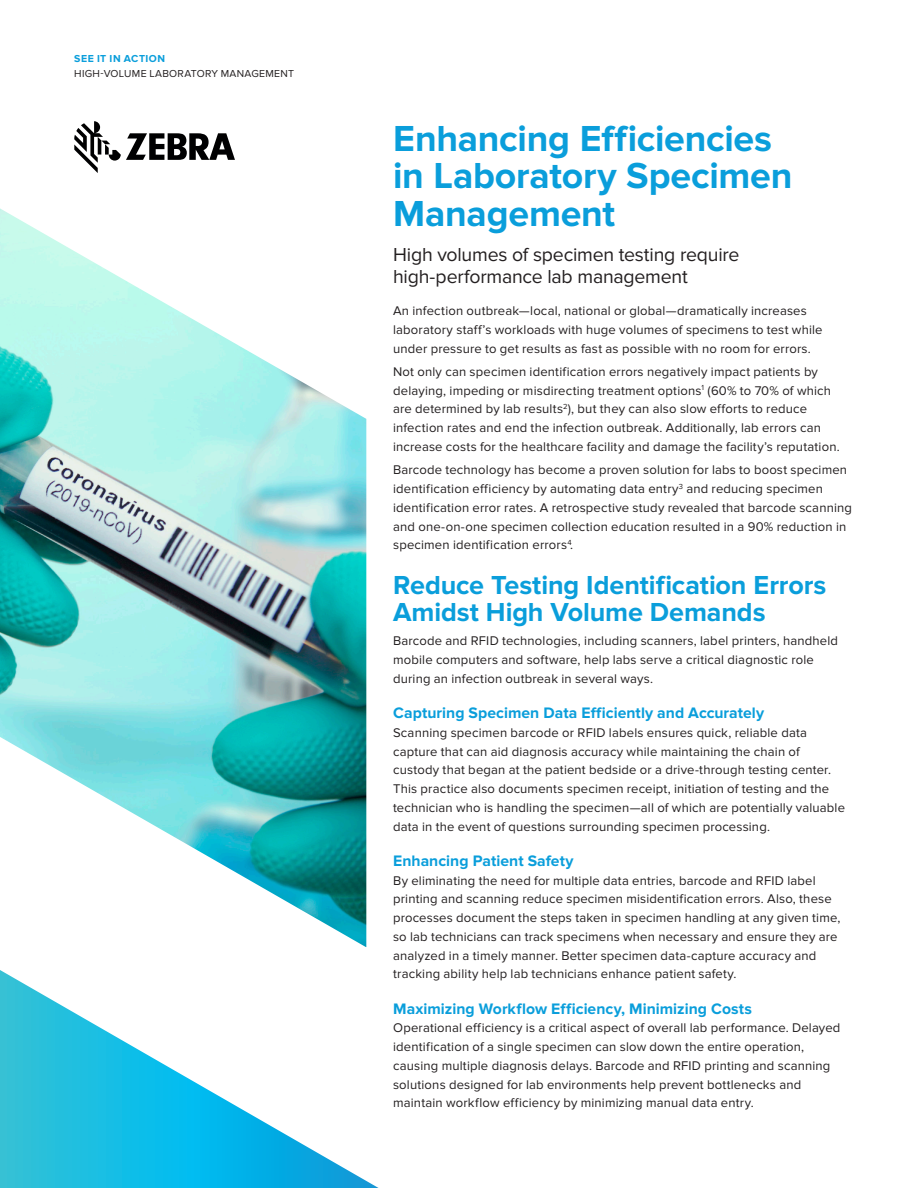
<style>
.page{position:relative;width:918px;height:1188px;background:#fff}
.page>*{position:absolute;margin:0;border:0;box-sizing:border-box;transform-origin:0 0}
.t1{font:700 37.5px/37.5px "Proxima Nova";letter-spacing:-.005em;color:#0a9edb}
.body_list{font:700 27px "Proxima Nova";letter-spacing:-.005em;color:#0a9edb}
.CTA-Call_To_Action{font:19.5px "Proxima Nova";letter-spacing:-.01em;color:#231f20}
.body_list-2{font:700 15.75px "Proxima Nova";color:#0a9edb}
.Subhead-2{font:700 15.75px "Proxima Nova";color:#0a9edb}
.Subhead-2-2{font:13.05px/18.8px "Proxima Nova";letter-spacing:.015em;color:#231f20}
.body_list-3{font:13.05px/18.8px "Proxima Nova";letter-spacing:.015em;color:#231f20}
.Body{font:13.05px "Proxima Nova";letter-spacing:.015em;color:#231f20}
.t2{font:10.5px "Proxima Nova";letter-spacing:.025em;color:#231f20}
.t3{font:700 10.5px "Proxima Nova";letter-spacing:.045em;color:#0a9edb}
.body_list-4{font:7.65px "Proxima Nova";color:#231f20}
.s1{font-size:13.05px}
</style>
<div class="page">
<svg style="left:74px;top:121px;width:161px;height:52px"></svg>
<img style="left:0;top:208px;width:366px;height:739px">
<svg style="left:0;top:970px;width:379px;height:218px"></svg>
<p class="t3" style="left:74px;top:53px;width:92px">SEE IT IN ACTION</p>
<p class="t2" style="left:74px;top:67px;width:221px">HIGH-VOLUME LABORATORY MANAGEMENT</p>
<p class="t1" style="left:393px;top:120px;width:401px">Enhancing Efficiencies in Laboratory Specimen</p>
<p class="t1" style="left:393px;top:195px;width:224px">Management</p>
<p class="CTA-Call_To_Action" style="left:393px;top:243px;width:348px">High volumes of specimen testing require</p>
<p class="CTA-Call_To_Action" style="left:393px;top:265px;width:296px">high-performance lab management</p>
<p class="Subhead-2-2" style="left:393px;top:302px;width:431px">An infection outbreak—local, national or global—dramatically increases laboratory staff’s workloads with huge volumes of specimens to test while under pressure to get results as fast as possible with no room for errors.</p>
<p class="Subhead-2-2" style="left:393px;top:362px;width:439px">Not only can specimen identification errors negatively impact patients by delaying, impeding or misdirecting treatment options<sup>1</sup> (60% to 70% of which</p>
<p class="Subhead-2-2" style="left:393px;top:400px;width:415px">are determined by lab results ), but they can also slow efforts to reduce</p>
<p class="body_list-4" style="left:563px;top:402px;width:6px">2</p>
<p class="Subhead-2-2" style="left:393px;top:419px;width:429px">infection rates and end the infection outbreak. Additionally, lab errors can</p>
<p class="Subhead-2-2" style="left:393px;top:437px;width:448px">increase costs for the healthcare facility and damage the facility’s reputation.</p>
<p class="Subhead-2-2" style="left:393px;top:461px;width:456px">Barcode technology has become a proven solution for labs to boost specimen</p>
<p class="body_list-3" style="left:393px;top:479px;width:431px">identification efficiency by automating data entry<sup>3</sup> and reducing specimen</p>
<p class="body_list-3" style="left:393px;top:498px;width:460px">identification error rates. A retrospective study revealed that barcode scanning and one-on-one specimen collection education resulted in a 90% reduction in specimen identification errors</p>
<p class="body_list-4" style="left:567px;top:538px;width:7px">4<span class="s1">.</span></p>
<p class="body_list" style="left:393px;top:570px;width:435px">Reduce Testing Identification Errors</p>
<p class="body_list" style="left:393px;top:597px;width:374px">Amidst High Volume Demands</p>
<p class="body_list-3" style="left:393px;top:632px;width:447px">Barcode and RFID technologies, including scanners, label printers, handheld mobile computers and software, help labs serve a critical diagnostic role during an infection outbreak in several ways.</p>
<p class="body_list-2" style="left:393px;top:704px;width:373px">Capturing Specimen Data Efficiently and Accurately</p>
<p class="Subhead-2-2" style="left:393px;top:723px;width:415px">Scanning specimen barcode or RFID labels ensures quick, reliable data</p>
<p class="Subhead-2-2" style="left:393px;top:742px;width:408px">capture that can aid diagnosis accuracy while maintaining the chain of</p>
<p class="Subhead-2-2" style="left:393px;top:761px;width:440px">custody that began at the patient bedside or a drive-through testing center.</p>
<p class="body_list-3" style="left:393px;top:780px;width:453px">This practice also documents specimen receipt, initiation of testing and the technician who is handling the specimen—all of which are potentially valuable data in the event of questions surrounding specimen processing.</p>
<p class="body_list-2" style="left:393px;top:852px;width:182px">Enhancing Patient Safety</p>
<p class="body_list-3" style="left:393px;top:871px;width:449px">By eliminating the need for multiple data entries, barcode and RFID label printing and scanning reduce specimen misidentification errors. Also, these processes document the steps taken in specimen handling at any given time,</p>
<p class="body_list-3" style="left:393px;top:927px;width:446px">so lab technicians can track specimens when necessary and ensure they are</p>
<p class="Subhead-2-2" style="left:393px;top:946px;width:425px">analyzed in a timely manner. Better specimen data-capture accuracy and</p>
<p class="Subhead-2-2" style="left:393px;top:965px;width:345px">tracking ability help lab technicians enhance patient safety.</p>
<p class="Subhead-2" style="left:393px;top:999px;width:360px">Maximizing Workflow Efficiency, Minimizing Costs</p>
<p class="Subhead-2-2" style="left:393px;top:1019px;width:449px">Operational efficiency is a critical aspect of overall lab performance. Delayed identification of a single specimen can slow down the entire operation, causing multiple diagnosis delays. Barcode and RFID printing and scanning</p>
<p class="Body" style="left:393px;top:1077px;width:410px">solutions designed for lab environments help prevent bottlenecks and</p>
<p class="Body" style="left:393px;top:1096px;width:362px">maintain workflow efficiency by minimizing manual data entry.</p>
</div>
